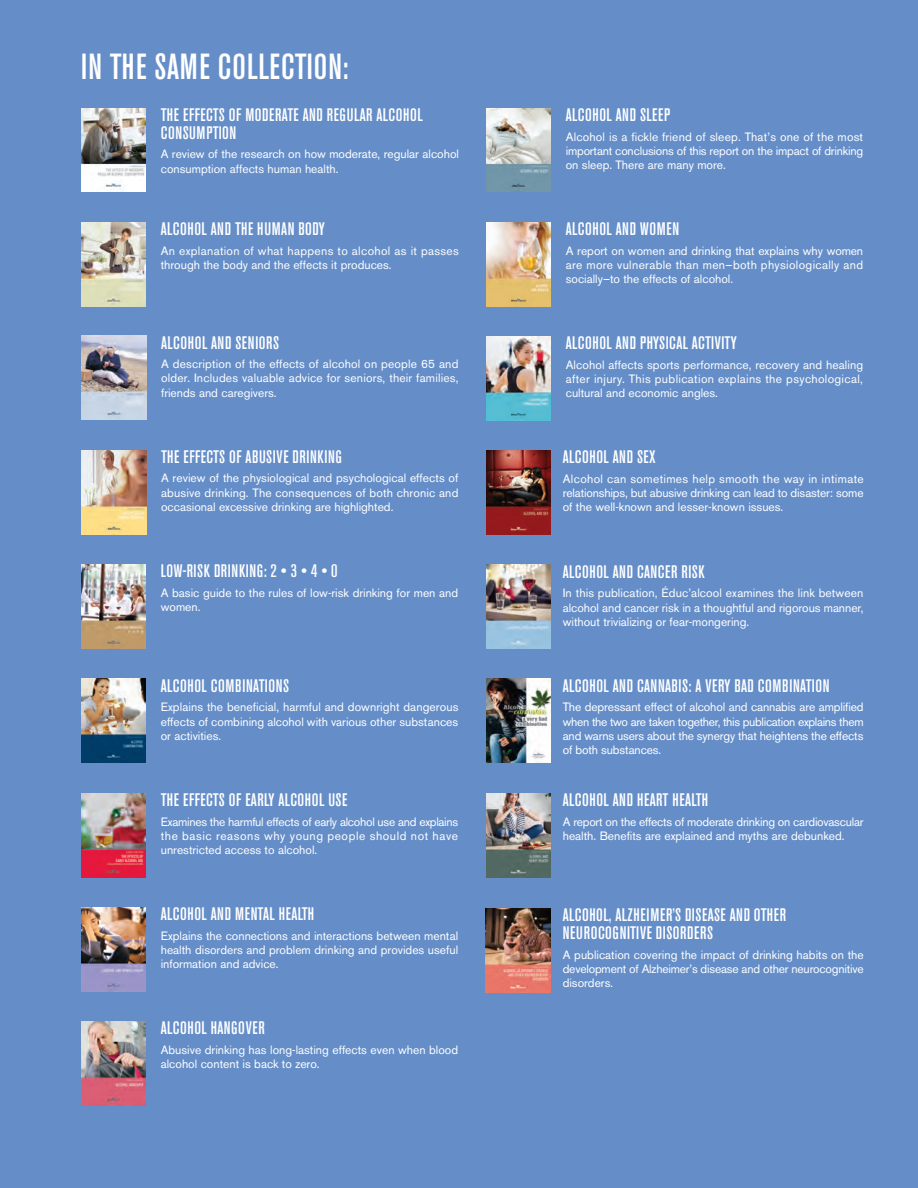
<style>
.page{position:relative;width:918px;height:1188px;background:#658ec9}
.page>*{position:absolute;margin:0;border:0;box-sizing:border-box;transform-origin:0 0}
.t1{font:500 condensed 36px "Akzidenz Grotesk BE";letter-spacing:.03em;color:#fff}
.t2{font:500 condensed 18px/18px "Akzidenz Grotesk BE";letter-spacing:.03em;color:#fff}
.t3{font:12px/14.2px "Akzidenz Grotesk BE";color:#fff;text-align:justify}
.t4{font:12px/14.2px "Akzidenz Grotesk BE";letter-spacing:-.02em;color:#fff}
.t5{font:12px/14.2px "Akzidenz Grotesk BE";letter-spacing:.025em;color:#fff}
</style>
<div class="page">
<img style="left:81px;top:108px;width:65px;height:84px">
<img style="left:81px;top:336px;width:65px;height:84px">
<img style="left:81px;top:793px;width:65px;height:84px">
<img style="left:81px;top:907px;width:65px;height:84px">
<img style="left:81px;top:1021px;width:65px;height:84px">
<img style="left:486px;top:108px;width:65px;height:84px">
<img style="left:486px;top:222px;width:65px;height:84px">
<img style="left:486px;top:336px;width:65px;height:84px">
<img style="left:486px;top:565px;width:65px;height:84px">
<img style="left:81px;top:450px;width:65px;height:84px">
<img style="left:486px;top:450px;width:65px;height:84px">
<img style="left:486px;top:793px;width:65px;height:84px">
<img style="left:486px;top:908px;width:65px;height:84px">
<img style="left:486px;top:679px;width:65px;height:84px">
<img style="left:81px;top:222px;width:65px;height:84px">
<img style="left:81px;top:565px;width:65px;height:84px">
<img style="left:81px;top:679px;width:65px;height:84px">
<h1 class="t1" style="left:81px;top:54px;width:269px">IN THE SAME COLLECTION:</h1>
<h2 class="t2" style="left:161px;top:107px;width:263px">THE EFFECTS OF MODERATE AND REGULAR ALCOHOL<br>CONSUMPTION</h2>
<p class="t3" style="left:161px;top:148px;width:300px">A review of the research on how moderate, regular alcohol consumption affects human health.</p>
<h2 class="t2" style="left:161px;top:221px;width:166px">ALCOHOL AND THE HUMAN BODY</h2>
<p class="t5" style="left:161px;top:245px;width:300px">An explanation of what happens to alcohol as it passes through the body and the effects it produces.</p>
<h2 class="t2" style="left:161px;top:334px;width:120px">ALCOHOL AND SENIORS</h2>
<p class="t3" style="left:161px;top:358px;width:299px">A description of the effects of alcohol on people 65 and older. Includes valuable advice for seniors, their families, friends and caregivers.</p>
<h2 class="t2" style="left:161px;top:449px;width:182px">THE EFFECTS OF ABUSIVE DRINKING</h2>
<p class="t3" style="left:161px;top:472px;width:299px">A review of the physiological and psychological effects of abusive drinking. The consequences of both chronic and occasional excessive drinking are highlighted.</p>
<h2 class="t2" style="left:161px;top:563px;width:178px">LOW-RISK DRINKING: 2 • 3 • 4 • 0</h2>
<p class="t3" style="left:161px;top:587px;width:299px">A basic guide to the rules of low-risk drinking for men and women.</p>
<h2 class="t2" style="left:161px;top:678px;width:130px">ALCOHOL COMBINATIONS</h2>
<p class="t3" style="left:161px;top:701px;width:299px">Explains the beneficial, harmful and downright dangerous effects of combining alcohol with various other substances or activities.</p>
<h2 class="t2" style="left:161px;top:792px;width:188px">THE EFFECTS OF EARLY ALCOHOL USE</h2>
<p class="t3" style="left:161px;top:816px;width:299px">Examines the harmful effects of early alcohol use and explains the basic reasons why young people should not have unrestricted access to alcohol.</p>
<h2 class="t2" style="left:161px;top:906px;width:155px">ALCOHOL AND MENTAL HEALTH</h2>
<p class="t3" style="left:161px;top:930px;width:299px">Explains the connections and interactions between mental health disorders and problem drinking and provides useful information and advice.</p>
<h2 class="t2" style="left:161px;top:1020px;width:106px">ALCOHOL HANGOVER</h2>
<p class="t3" style="left:161px;top:1044px;width:299px">Abusive drinking has long-lasting effects even when blood alcohol content is back to zero.</p>
<h2 class="t2" style="left:566px;top:107px;width:106px">ALCOHOL AND SLEEP</h2>
<p class="t3" style="left:566px;top:131px;width:299px">Alcohol is a fickle friend of sleep. That’s one of the most important conclusions of this report on the impact of drinking on sleep. There are many more.</p>
<h2 class="t2" style="left:566px;top:221px;width:115px">ALCOHOL AND WOMEN</h2>
<p class="t3" style="left:566px;top:245px;width:299px">A report on women and drinking that explains why women are more vulnerable than men–both physiologically and socially–to the effects of alcohol.</p>
<h2 class="t2" style="left:566px;top:335px;width:173px">ALCOHOL AND PHYSICAL ACTIVITY</h2>
<p class="t3" style="left:566px;top:359px;width:299px">Alcohol affects sports performance, recovery and healing after injury. This publication explains the psychological, cultural and economic angles.</p>
<h2 class="t2" style="left:563px;top:449px;width:94px">ALCOHOL AND SEX</h2>
<p class="t3" style="left:563px;top:473px;width:303px">Alcohol can sometimes help smooth the way in intimate relationships, but abusive drinking can lead to disaster: some of the well-known and lesser-known issues.</p>
<h2 class="t2" style="left:563px;top:564px;width:144px">ALCOHOL AND CANCER RISK</h2>
<p class="t3" style="left:563px;top:587px;width:302px">In this publication, Éduc’alcool examines the link between alcohol and cancer risk in a thoughtful and rigorous manner, without trivializing or fear-mongering.</p>
<h2 class="t2" style="left:563px;top:678px;width:268px">ALCOHOL AND CANNABIS: A VERY BAD COMBINATION</h2>
<p class="t3" style="left:563px;top:701px;width:302px">The depressant effect of alcohol and cannabis are amplified when the two are taken together, this publication explains them and warns users about the synergy that heightens the effects of both substances.</p>
<h2 class="t2" style="left:563px;top:792px;width:147px">ALCOHOL AND HEART HEALTH</h2>
<p class="t4" style="left:563px;top:816px;width:302px">A report on the effects of moderate drinking on cardiovascular health. Benefits are explained and myths are debunked.</p>
<h2 class="t2" style="left:563px;top:907px;width:225px">ALCOHOL, ALZHEIMER’S DISEASE AND OTHER<br>NEUROCOGNITIVE DISORDERS</h2>
<p class="t3" style="left:563px;top:949px;width:303px">A publication covering the impact of drinking habits on the development of Alzheimer’s disease and other neurocognitive disorders.</p>
</div>
